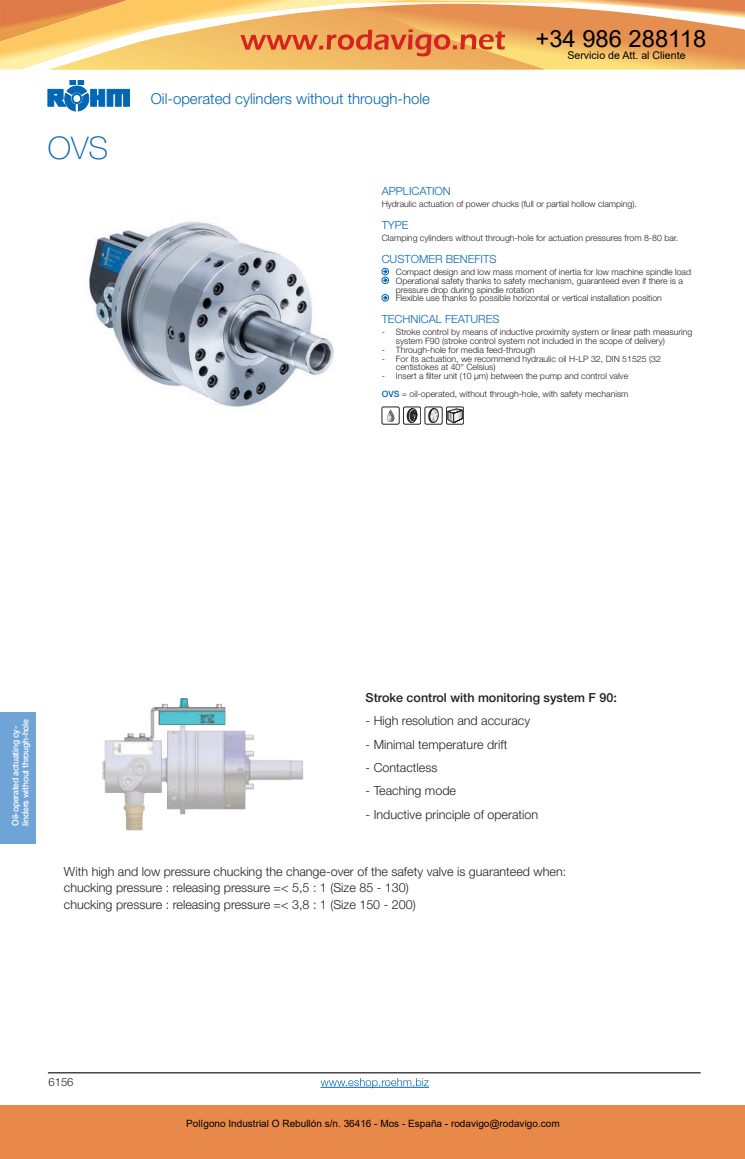
<style>
.page{position:relative;width:745px;height:1159px;background:#fff}
.page>*{position:absolute;margin:0;border:0;box-sizing:border-box;transform-origin:0 0}
.t1{font:100 31.25px "Helvetica Neue LT Std";color:#0166b3}
.t2{font:23.75px "Arial";color:#000}
.t3{font:300 15px "Helvetica Neue LT Std";color:#0166b3}
.t4{font:300 12.5px/16.2px "Helvetica Neue LT Std";color:#231f20}
.t5{font:500 12.5px "Helvetica Neue LT Std";color:#231f20}
.t6{font:300 11.25px "Helvetica Neue LT Std";color:#0166b3}
.t7{font:300 11.25px "Helvetica Neue LT Std";color:#231f20}
.t8{font:10.62px "Arial";color:#000}
.t9{font:10px "Arial";color:#000}
.t10{font:300 8.75px/8.8px "Helvetica Neue LT Std";color:#231f20}
.t11{font:500 8.75px/10px "Helvetica Neue LT Std";letter-spacing:-.03em;color:#fff}
.s1{font-weight:500;color:#0166b3}
</style>
<div class="page">
<svg style="left:48px;top:80px;width:81px;height:31px"></svg>
<hr style="left:48px;top:1072px;width:652px;height:1px;background:#231f20">
<div style="left:0;top:712px;width:35px;height:131px;background:#6fa4d7"></div>
<img style="left:89px;top:221px;width:245px;height:186px">
<div style="left:381px;top:268px;width:7px;height:7px;border:1px solid #0166b3;border-radius:50%"></div>
<svg style="left:383px;top:270px;width:4px;height:3px"></svg>
<div style="left:381px;top:277px;width:7px;height:7px;border:1px solid #0166b3;border-radius:50%"></div>
<div style="left:381px;top:294px;width:7px;height:7px;border:1px solid #0166b3;border-radius:50%"></div>
<div style="left:381px;top:407px;width:18px;height:17px;border:1px solid #231f20;border-radius:2px"></div>
<svg style="left:386px;top:409px;width:8px;height:13px"></svg>
<div style="left:403px;top:407px;width:17px;height:17px;border:1px solid #231f20;border-radius:2px"></div>
<svg style="left:407px;top:408px;width:10px;height:15px"></svg>
<div style="left:424px;top:407px;width:18px;height:17px;border:1px solid #231f20;border-radius:2px"></div>
<svg style="left:428px;top:408px;width:10px;height:15px"></svg>
<svg style="left:448px;top:409px;width:13px;height:13px"></svg>
<div style="left:446px;top:407px;width:17px;height:17px;border:1px solid #231f20;border-radius:2px"></div>
<hr style="left:320px;top:1087px;width:109px;height:1px;background:#0166b3">
<svg style="left:320px;top:1078px;width:108px;height:10px"></svg>
<img style="left:102px;top:698px;width:201px;height:133px">
<div style="left:0;top:1105px;width:744px;height:54px;background:#e88949"></div>
<svg style="left:0;top:0;width:744px;height:70px;background:#f0b66e"></svg>
<h1 class="t1" style="left:48px;top:130px;width:62px">OVS</h1>
<h2 class="t2" style="left:535px;top:22px;width:172px">+34 986 288118</h2>
<h3 class="t3" style="left:151px;top:89px;width:280px">Oil-operated cylinders without through-hole</h3>
<p class="t8" style="left:567px;top:48px;width:120px">Servicio de Att. al Cliente</p>
<p class="t6" style="left:381px;top:184px;width:71px">APPLICATION</p>
<p class="t10" style="left:381px;top:199px;width:256px">Hydraulic actuation of power chucks (full or partial hollow clamping).</p>
<p class="t6" style="left:381px;top:218px;width:28px">TYPE</p>
<p class="t10" style="left:381px;top:233px;width:298px">Clamping cylinders without through-hole for actuation pressures from 8-80 bar.</p>
<p class="t6" style="left:381px;top:252px;width:116px">CUSTOMER BENEFITS</p>
<p class="t10" style="left:395px;top:267px;width:296px">Compact design and low mass moment of inertia for low machine spindle load Operational safety thanks to safety mechanism, guaranteed even if there is a pressure drop during spindle rotation<br>Flexible use thanks to possible horizontal or vertical installation position</p>
<p class="t6" style="left:381px;top:312px;width:119px">TECHNICAL FEATURES</p>
<p class="t10" style="left:395px;top:328px;width:298px;text-indent:-14px">- Stroke control by means of inductive proximity system or linear path measuring system F90 (stroke control system not included in the scope of delivery)</p>
<p class="t10" style="left:381px;top:345px;width:155px">- Through-hole for media feed-through</p>
<p class="t10" style="left:395px;top:354px;width:266px;text-indent:-14px">- For its actuation, we recommend hydraulic oil H-LP 32, DIN 51525 (32 centistokes at 40° Celsius)</p>
<p class="t10" style="left:381px;top:367px;width:248px;line-height:17.5px">- Insert a filter unit (10 µm) between the pump and control valve<br><span class="s1">OVS</span> = oil-operated, without through-hole, with safety mechanism</p>
<p class="t11" style="left:10px;top:825px;width:108px;rotate:-90deg">Oil-operated actuating cy&shy;linders without through-hole</p>
<h3 class="t5" style="left:365px;top:690px;width:253px">Stroke control with monitoring system F 90:</h3>
<h3 class="t4" style="left:365px;top:712px;width:166px">- High resolution and accuracy</h3>
<h3 class="t4" style="left:365px;top:736px;width:143px">- Minimal temperature drift</h3>
<h3 class="t4" style="left:365px;top:759px;width:73px">- Contactless</h3>
<h3 class="t4" style="left:365px;top:782px;width:92px">- Teaching mode</h3>
<h3 class="t4" style="left:365px;top:806px;width:174px">- Inductive principle of operation</h3>
<h3 class="t4" style="left:64px;top:863px;width:503px">With high and low pressure chucking the change-over of the safety valve is guaranteed when: chucking pressure : releasing pressure =&lt; 5,5 : 1 (Size 85 - 130)<br>chucking pressure : releasing pressure =&lt; 3,8 : 1 (Size 150 - 200)</h3>
<p class="t7" style="left:48px;top:1075px;width:27px">6156</p>
<p class="t9" style="left:186px;top:1117px;width:375px">Polígono Industrial O Rebullón s/n. 36416 - Mos - España - rodavigo@rodavigo.com</p>
</div>
